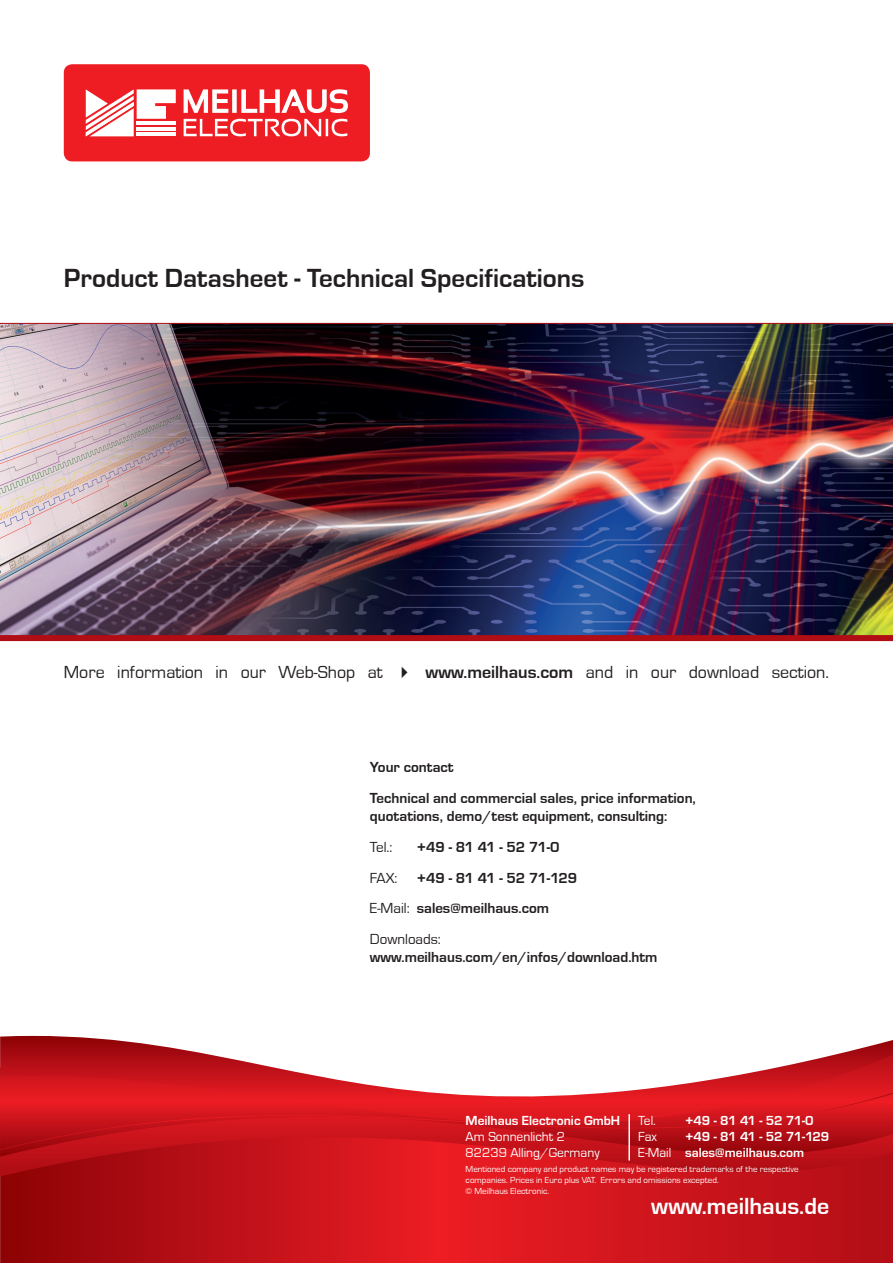
<style>
.page{position:relative;width:893px;height:1263px;background:#fff}
.page>*{position:absolute;margin:0;border:0;box-sizing:border-box;transform-origin:0 0}
.t1{font:700 27px "Eurostile T";color:#231f20}
.t2{font:700 24px "Eurostile T";color:#fff}
.t3{font:18px "Eurostile T";color:#231f20}
.t4{font:700 15px/30.9px "Eurostile T";color:#231f20}
.t5{font:15px "Eurostile T";letter-spacing:-.025em;color:#231f20}
.t6{font:700 13.5px/16.2px "Eurostile T";color:#fff}
.t7{font:13.5px/16.2px "Eurostile T";color:#fff}
.t8{font:9px/10.8px "Eurostile T";color:#fff}
.s1{font-weight:700}
.s2{font-weight:400}
</style>
<div class="page">
<svg style="left:0;top:1186px;width:893px;height:77px;background:#c51219"></svg>
<svg style="left:0;top:1036px;width:893px;height:19px"></svg>
<svg style="left:0;top:1055px;width:893px;height:5px"></svg>
<svg style="left:0;top:1060px;width:893px;height:126px;background:#d23037"></svg>
<img style="left:0;top:324px;width:893px;height:311px">
<hr style="left:0;top:323px;width:893px;height:1px;background:#b00d15">
<div style="left:0;top:635px;width:893px;height:6px;background:#b00d15"></div>
<div style="left:64px;top:64px;width:306px;height:97px;background:#ee1d23;border-radius:9px"></div>
<svg style="left:86px;top:89px;width:90px;height:47px"></svg>
<svg style="left:184px;top:119px;width:163px;height:17px"></svg>
<svg style="left:184px;top:89px;width:164px;height:24px"></svg>
<hr style="left:628px;top:1114px;width:2px;height:46px;background:#fff">
<h1 class="t1" style="left:64px;top:263px;width:522px">Product Datasheet - Technical Specifications</h1>
<p class="t3" style="left:64px;top:662px;width:767px">More information in our Web-Shop at ✔ <span class="s1">www.meilhaus.com</span> and in our download section.</p>
<p class="t4" style="left:370px;top:752px;width:328px">Your contact<br>Technical and commercial sales, price information,</p>
<p class="t4" style="left:370px;top:801px;width:299px">quotations, demo/test equipment, consulting:</p>
<p class="t5" style="left:370px;top:839px;width:24px">Tel.:</p>
<p class="t4" style="left:417px;top:831px;width:144px">+49 - 81 41 - 52 71-0</p>
<p class="t5" style="left:370px;top:870px;width:29px">FAX:</p>
<p class="t4" style="left:370px;top:862px;width:209px;text-indent:47px">+49 - 81 41 - 52 71-129<br><span class="s2">E-Mail:</span> sales@meilhaus.com<br><span class="s2">Downloads:</span></p>
<p class="t4" style="left:370px;top:942px;width:289px">www.meilhaus.com/en/infos/download.htm</p>
<p class="t6" style="left:466px;top:1112px;width:156px">Meilhaus Electronic GmbH</p>
<p class="t7" style="left:466px;top:1128px;width:136px">Am Sonnenlicht 2<br>82239 Alling/Germany</p>
<p class="t7" style="left:638px;top:1112px;width:19px">Tel.</p>
<p class="t6" style="left:685px;top:1112px;width:130px">+49 - 81 41 - 52 71-0</p>
<p class="t7" style="left:638px;top:1128px;width:20px">Fax</p>
<p class="t6" style="left:638px;top:1128px;width:193px;text-indent:47px">+49 - 81 41 - 52 71-129<br><span class="s2">E-Mail</span> sales@meilhaus.com</p>
<p class="t8" style="left:466px;top:1164px;width:334px">Mentioned company and product names may be registered trademarks of the respective companies. Prices in Euro plus VAT. Errors and omissions excepted.<br>© Meilhaus Electronic.</p>
<h2 class="t2" style="left:651px;top:1193px;width:179px">www.meilhaus.de</h2>
</div>
